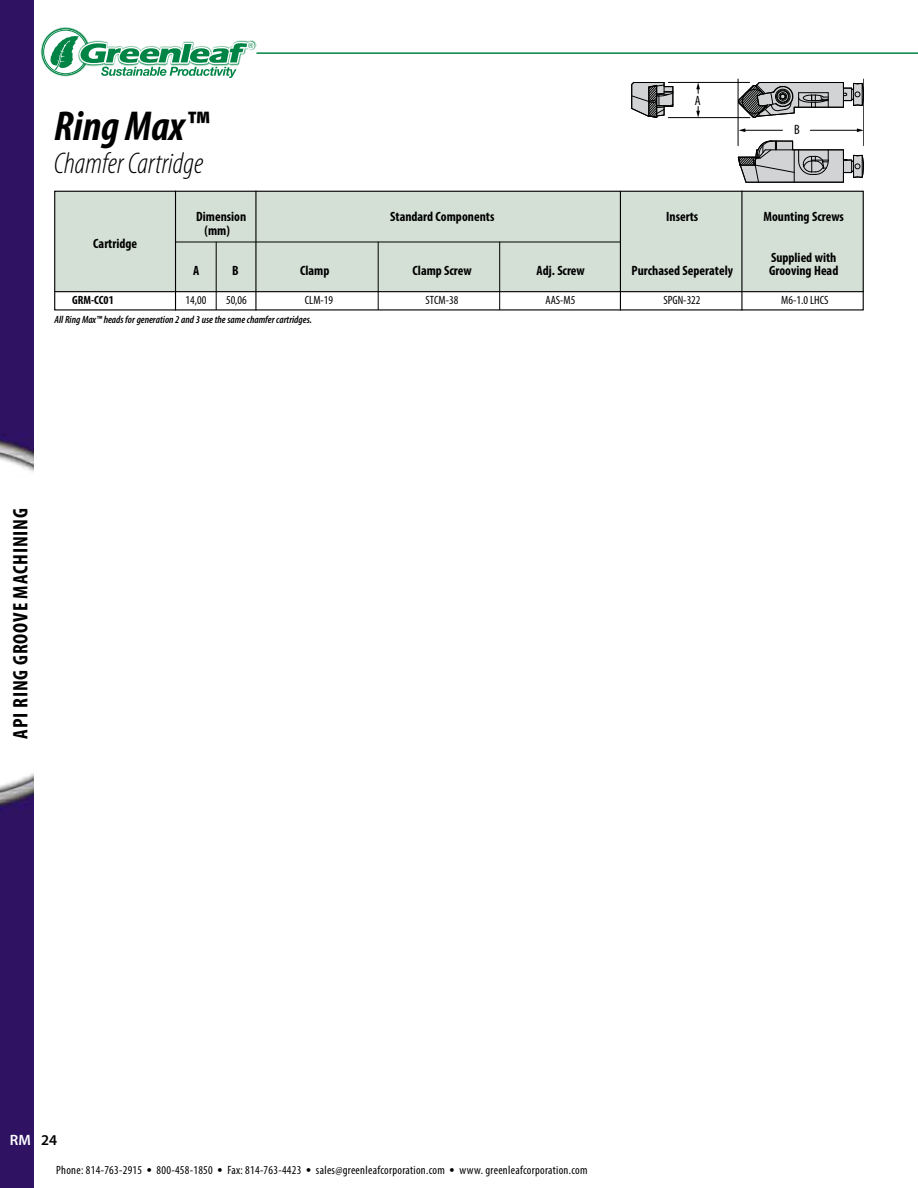
<style>
.page{position:relative;width:918px;height:1188px;background:#fff}
.page>*{position:absolute;margin:0;border:0;box-sizing:border-box;transform-origin:0 0}
.t1{font:italic 700 condensed 42px "Myriad Pro";color:#000}
.t2{font:italic 300 condensed 30px "Myriad Pro";color:#000}
.t3{font:700 condensed 21px "Myriad Pro";letter-spacing:.04em;color:#000}
.t4{font:600 15px "Myriad Pro";color:#fff}
.t5{font:600 15px "Myriad Pro";color:#000}
.t6{font:700 condensed 13.5px "Myriad Pro";color:#000}
.t7{font:condensed 13.5px "Myriad Pro";color:#000}
.t8{font:condensed 12px "Myriad Pro";letter-spacing:.025em;color:#000}
.t9{font:700 condensed 12px "Myriad Pro";color:#000}
.t10{font:italic 600 condensed 10.5px "Myriad Pro";color:#000}
.s1{font-size:19.5px}
</style>
<div class="page">
<img style="left:41px;top:27px;width:44px;height:43px">
<svg style="left:42px;top:29px;width:47px;height:46px"></svg>
<div style="left:42px;top:28px;width:47px;height:47px;border:1px solid #008445;border-radius:50%"></div>
<div style="left:44px;top:30px;width:43px;height:44px;border:1px solid #008445;border-radius:50%"></div>
<svg style="left:49px;top:36px;width:206px;height:42px"></svg>
<hr style="left:256px;top:52px;width:662px;height:2px;background:#008445">
<img style="left:0;top:0;width:34px;height:1188px">
<div style="left:55px;top:191px;width:809px;height:100px;background:#d4e0d5"></div>
<hr style="left:668px;top:117px;width:82px;height:1px;background:#000">
<hr style="left:668px;top:82px;width:82px;height:1px;background:#000">
<hr style="left:864px;top:79px;width:1px;height:67px;background:#000">
<hr style="left:738px;top:79px;width:1px;height:67px;background:#000">
<hr style="left:744px;top:130px;width:38px;height:1px;background:#000">
<svg style="left:739px;top:128px;width:6px;height:4px"></svg>
<hr style="left:810px;top:130px;width:48px;height:1px;background:#000">
<svg style="left:857px;top:128px;width:7px;height:4px"></svg>
<svg style="left:696px;top:106px;width:4px;height:12px"></svg>
<svg style="left:696px;top:82px;width:4px;height:11px"></svg>
<svg style="left:631px;top:82px;width:43px;height:37px"></svg>
<svg style="left:738px;top:82px;width:126px;height:38px"></svg>
<svg style="left:737px;top:140px;width:127px;height:43px"></svg>
<hr style="left:620px;top:191px;width:1px;height:119px;background:#000">
<hr style="left:741px;top:191px;width:1px;height:120px;background:#000">
<hr style="left:499px;top:242px;width:1px;height:68px;background:#000">
<hr style="left:378px;top:242px;width:1px;height:68px;background:#000">
<hr style="left:216px;top:242px;width:1px;height:68px;background:#000">
<hr style="left:255px;top:191px;width:1px;height:120px;background:#000">
<hr style="left:175px;top:191px;width:1px;height:120px;background:#000">
<hr style="left:55px;top:291px;width:809px;height:1px;background:#000">
<hr style="left:175px;top:242px;width:446px;height:1px;background:#000">
<div style="left:54px;top:191px;width:810px;height:119px;border:1px solid #000"></div>
<h1 class="t1" style="left:54px;top:100px;width:156px">Ring Max™</h1>
<h2 class="t2" style="left:54px;top:145px;width:151px">Chamfer Cartridge</h2>
<p class="t7" style="left:695px;top:93px;width:7px">A</p>
<p class="t7" style="left:794px;top:121px;width:7px">B</p>
<p class="t6" style="left:93px;top:235px;width:45px">Cartridge</p>
<p class="t9" style="left:72px;top:293px;width:43px">GRM-CC01</p>
<p class="t6" style="left:196px;top:208px;width:52px">Dimension</p>
<p class="t6" style="left:390px;top:208px;width:106px">Standard Components</p>
<p class="t6" style="left:666px;top:208px;width:34px">Inserts</p>
<p class="t6" style="left:764px;top:208px;width:82px">Mounting Screws</p>
<p class="t6" style="left:205px;top:222px;width:27px">(mm)</p>
<p class="t6" style="left:771px;top:249px;width:67px">Supplied with</p>
<p class="t6" style="left:193px;top:262px;width:8px">A</p>
<p class="t6" style="left:232px;top:262px;width:8px">B</p>
<p class="t6" style="left:300px;top:262px;width:31px">Clamp</p>
<p class="t6" style="left:413px;top:262px;width:61px">Clamp Screw</p>
<p class="t6" style="left:537px;top:262px;width:50px">Adj. Screw</p>
<p class="t6" style="left:632px;top:262px;width:103px">Purchased Seperately</p>
<p class="t6" style="left:769px;top:262px;width:71px">Grooving Head</p>
<p class="t8" style="left:186px;top:293px;width:22px">14,00</p>
<p class="t8" style="left:226px;top:293px;width:22px">50,06</p>
<p class="t8" style="left:305px;top:293px;width:30px">CLM-19</p>
<p class="t8" style="left:426px;top:293px;width:34px">STCM-38</p>
<p class="t8" style="left:545px;top:293px;width:31px">AAS-M5</p>
<p class="t8" style="left:663px;top:293px;width:39px">SPGN-322</p>
<p class="t8" style="left:781px;top:293px;width:49px">M6-1.0 LHCS</p>
<p class="t10" style="left:55px;top:313px;width:259px">All Ring Max™ heads for generation 2 and 3 use the same chamfer cartridges.</p>
<h3 class="t3" style="left:7px;top:739px;width:232px;rotate:-90deg">API RING GROOVE MACHINING</h3>
<p class="t4" style="left:10px;top:1132px;width:22px">RM</p>
<p class="t5" style="left:41px;top:1132px;width:18px">24</p>
<p class="t8" style="left:56px;top:1163px;width:533px">Phone: 814-763-2915 <span class="s1">•</span> 800-458-1850 <span class="s1">•</span> Fax: 814-763-4423 <span class="s1">•</span> sales@greenleafcorporation.com <span class="s1">•</span> www. greenleafcorporation.com</p>
</div>
